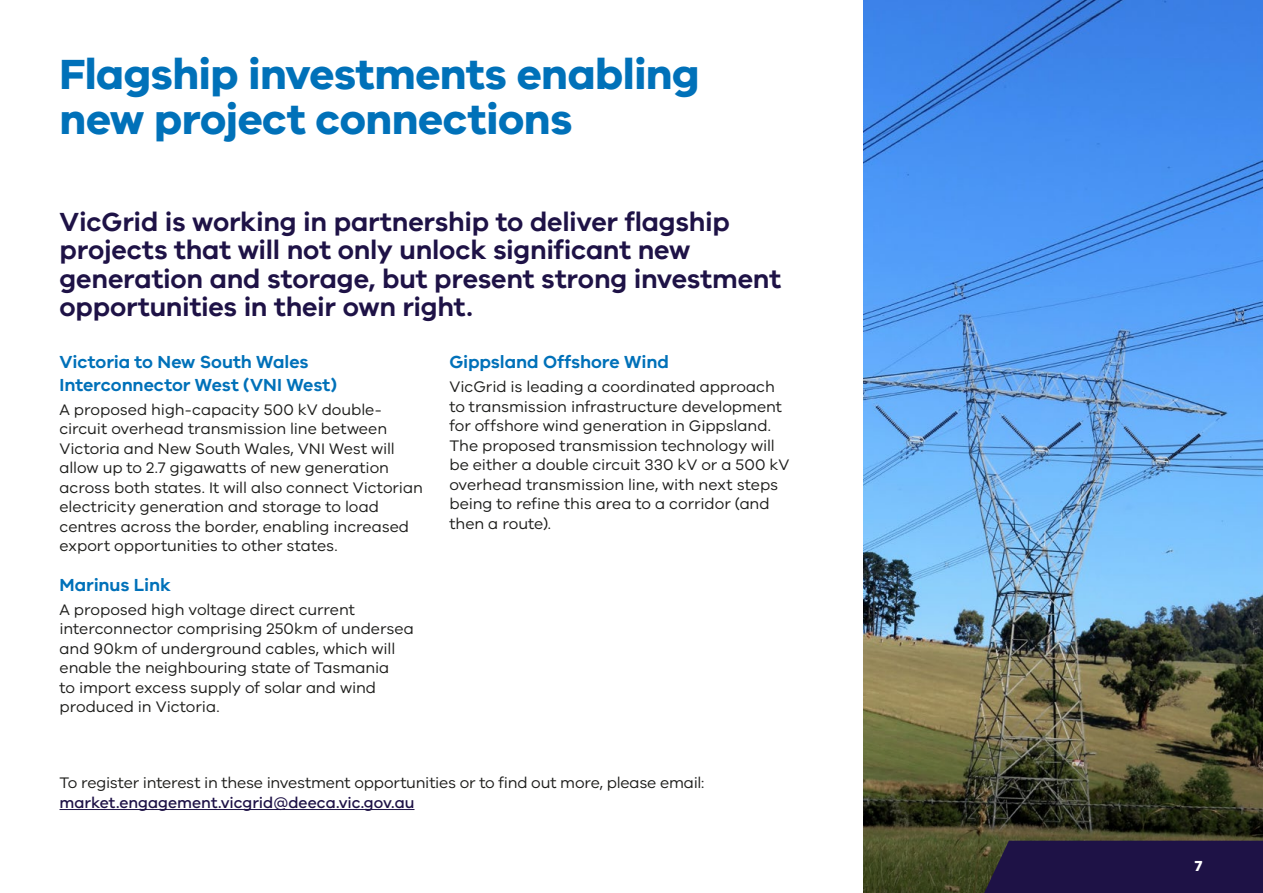
<style>
.page{position:relative;width:1263px;height:893px;background:#fff}
.page>*{position:absolute;margin:0;border:0;box-sizing:border-box;transform-origin:0 0}
.t1{font:700 43.5px/45px "VIC";letter-spacing:-.01em;color:#0071b9}
.t2{font:600 27px/28.5px "VIC";letter-spacing:-.01em;color:#1e1246}
.t3{font:600 18px/22.5px "VIC";letter-spacing:-.005em;color:#0071b9}
.t4{font:15.75px/19.5px "VIC";letter-spacing:-.005em;color:#1d1d1b}
.t5{font:500 15.75px "VIC";letter-spacing:-.005em;color:#1e1246}
.t6{font:700 15px "VIC";color:#fff}
</style>
<div class="page">
<img style="left:863px;top:0;width:400px;height:710px">
<hr style="left:60px;top:809px;width:354px;height:1px;background:#1e1246">
<svg style="left:863px;top:710px;width:400px;height:183px;background:#4e4d2f"></svg>
<svg style="left:975px;top:841px;width:288px;height:52px;background:#211643"></svg>
<h1 class="t1" style="left:60px;top:50px;width:642px">Flagship investments enabling new project connections</h1>
<h2 class="t2" style="left:60px;top:207px;width:723px">VicGrid is working in partnership to deliver flagship projects that will not only unlock significant new generation and storage, but present strong investment opportunities in their own right.</h2>
<p class="t3" style="left:60px;top:351px;width:279px">Victoria to New South Wales<br>Interconnector West (VNI West)</p>
<p class="t4" style="left:60px;top:399px;width:365px">A proposed high-capacity 500 kV double&shy;circuit overhead transmission line between Victoria and New South Wales, VNI West will allow up to 2.7 gigawatts of new generation across both states. It will also connect Victorian electricity generation and storage to load centres across the border, enabling increased export opportunities to other states.</p>
<p class="t3" style="left:60px;top:573px;width:113px">Marinus Link</p>
<p class="t4" style="left:60px;top:599px;width:356px">A proposed high voltage direct current interconnector comprising 250km of undersea and 90km of underground cables, which will enable the neighbouring state of Tasmania<br>to import excess supply of solar and wind produced in Victoria.</p>
<p class="t3" style="left:449px;top:351px;width:221px">Gippsland Offshore Wind</p>
<p class="t4" style="left:449px;top:377px;width:342px">VicGrid is leading a coordinated approach to transmission infrastructure development for offshore wind generation in Gippsland.<br>The proposed transmission technology will be either a double circuit 330 kV or a 500 kV overhead transmission line, with next steps being to refine this area to a corridor (and then a route).</p>
<p class="t4" style="left:60px;top:773px;width:646px">To register interest in these investment opportunities or to find out more, please email:</p>
<p class="t5" style="left:60px;top:793px;width:356px">market.engagement.vicgrid@deeca.vic.gov.au</p>
<p class="t6" style="left:1195px;top:857px;width:9px">7</p>
</div>
